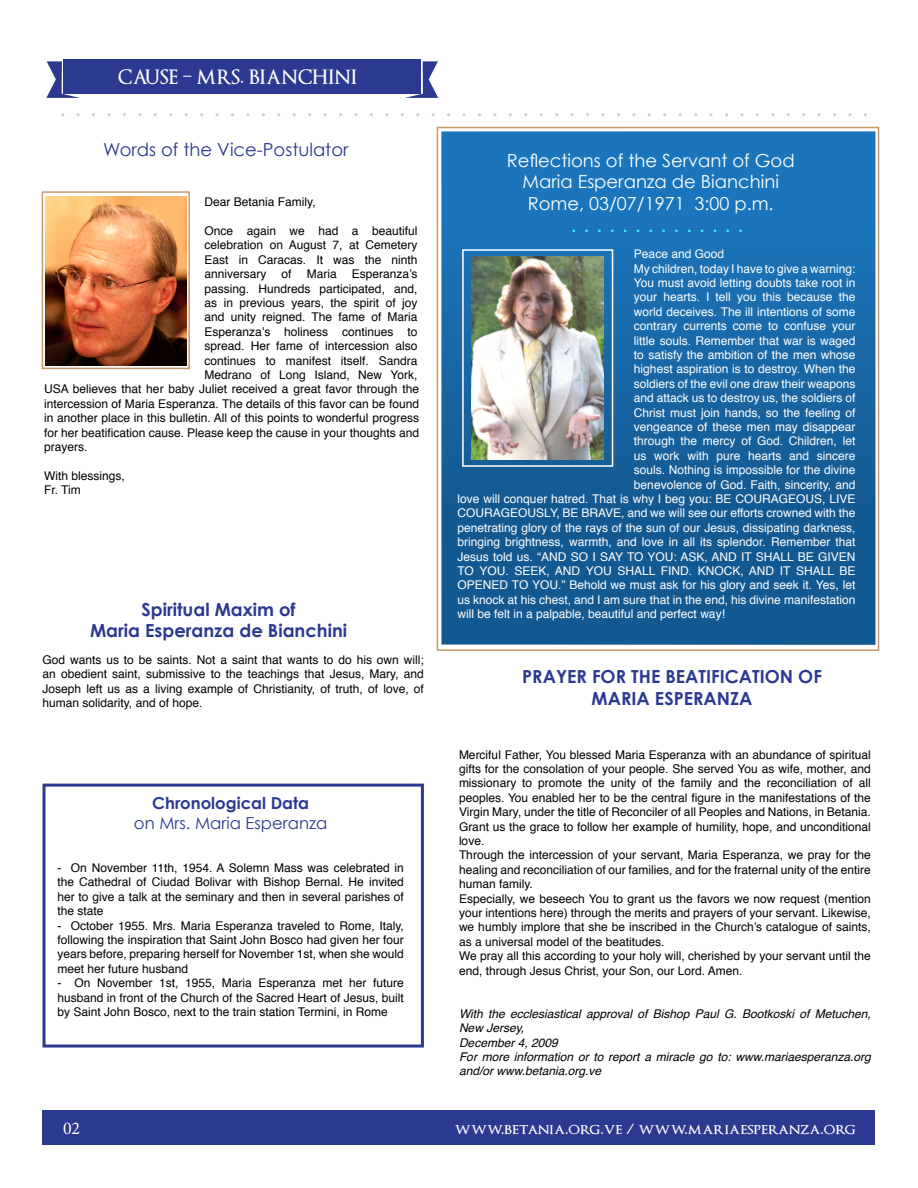
<style>
.page{position:relative;width:918px;height:1188px;background:#fff}
.page>*{position:absolute;margin:0;border:0;box-sizing:border-box;transform-origin:0 0}
.t1{font:600 19.5px "Optimus Princeps";color:#fff}
.t2{font:700 18px/21.6px "Century Gothic";color:#2b3990;text-align:center}
.t3{font:18px/21.6px "Century Gothic";color:#fff;text-align:center}
.t4{font:18px "Century Gothic";color:#2b3990}
.t5{font:18px "Minion Pro";color:#fff}
.t6{font:600 16.5px "Optimus Princeps";color:#fff}
.t7{font:16.5px "Century Gothic";color:#2b3990}
.t8{font:700 16.5px "Century Gothic";color:#2b3990}
.t9{font:12px/14.4px "Helvetica";color:#000;text-align:justify}
.t10{font:12px "Helvetica";color:#fff}
.t11{font:italic 12px/14.4px "Helvetica";color:#000}
</style>
<div class="page">
<svg style="left:46px;top:61px;width:34px;height:37px"></svg>
<div style="left:63px;top:59px;width:358px;height:34px;background:#2b3990"></div>
<svg style="left:405px;top:61px;width:33px;height:37px"></svg>
<div style="left:441px;top:131px;width:434px;height:514px;background:linear-gradient(to bottom,#1d79c0,#125488)"></div>
<div style="left:43px;top:1110px;width:832px;height:35px;background:#2b3990"></div>
<div style="left:437px;top:127px;width:442px;height:524px;border:2px solid #c49a6c"></div>
<img style="left:46px;top:196px;width:140px;height:169px">
<div style="left:42px;top:191px;width:148px;height:178px;border:2px solid #c49a6c"></div>
<img style="left:472px;top:257px;width:132px;height:202px">
<div style="left:462px;top:249px;width:151px;height:218px;border:2px solid #fff"></div>
<div style="left:43px;top:784px;width:381px;height:264px;border:3px solid #2b3990"></div>
<h1 class="t1" style="left:118px;top:67px;width:241px">CAUSE – MRS. BIANCHINI</h1>
<h2 class="t4" style="left:103px;top:139px;width:247px">Words of the Vice-Postulator</h2>
<p class="t9" style="left:205px;top:195px;width:113px">Dear Betania Family,</p>
<p class="t9" style="left:205px;top:224px;width:214px">Once again we had a beautiful celebration on August 7, at Cemetery East in Caracas. It was the ninth anniversary</p>
<p class="t9" style="left:282px;top:267px;width:12px">of</p>
<p class="t9" style="left:307px;top:267px;width:31px">Maria</p>
<p class="t9" style="left:352px;top:267px;width:67px">Esperanza’s</p>
<p class="t9" style="left:205px;top:282px;width:214px">passing. Hundreds participated, and,</p>
<p class="t9" style="left:205px;top:296px;width:214px">as in previous years, the spirit of joy</p>
<p class="t9" style="left:205px;top:310px;width:214px">and unity reigned. The fame of Maria</p>
<p class="t9" style="left:205px;top:325px;width:214px">Esperanza’s holiness continues to</p>
<p class="t9" style="left:205px;top:339px;width:214px">spread. Her fame of intercession also</p>
<p class="t9" style="left:205px;top:354px;width:214px">continues to manifest itself. Sandra</p>
<p class="t9" style="left:205px;top:368px;width:214px">Medrano of Long Island, New York,</p>
<p class="t9" style="left:44px;top:382px;width:376px">USA believes that her baby Juliet received a great favor through the</p>
<p class="t9" style="left:44px;top:397px;width:376px">intercession of Maria Esperanza. The details of this favor can be found</p>
<p class="t9" style="left:44px;top:411px;width:376px">in another place in this bulletin. All of this points to wonderful progress</p>
<p class="t9" style="left:44px;top:426px;width:377px">for her beatification cause. Please keep the cause in your thoughts and</p>
<p class="t9" style="left:44px;top:440px;width:45px">prayers.</p>
<p class="t9" style="left:44px;top:469px;width:82px">With blessings,<br>Fr. Tim</p>
<h2 class="t2" style="left:90px;top:598px;width:259px">Spiritual Maxim of<br>Maria Esperanza de Bianchini</h2>
<p class="t9" style="left:43px;top:653px;width:383px">God wants us to be saints. Not a saint that wants to do his own will; an obedient saint, submissive to the teachings that Jesus, Mary, and Joseph left us as a living example of Christianity, of truth, of love, of human solidarity, and of hope.</p>
<h3 class="t8" style="left:152px;top:793px;width:158px">Chronological Data</h3>
<h3 class="t7" style="left:134px;top:813px;width:195px">on Mrs. Maria Esperanza</h3>
<p class="t9" style="left:57px;top:861px;width:348px">- On November 11th, 1954. A Solemn Mass was celebrated in the Cathedral of Ciudad Bolivar with Bishop Bernal. He invited her to give a talk at the seminary and then in several parishes of the state</p>
<p class="t9" style="left:57px;top:919px;width:348px">- October 1955. Mrs. Maria Esperanza traveled to Rome, Italy, following the inspiration that Saint John Bosco had given her four years before, preparing herself for November 1st, when she would meet her future husband</p>
<p class="t9" style="left:57px;top:976px;width:348px">- On November 1st, 1955, Maria Esperanza met her future husband in front of the Church of the Sacred Heart of Jesus, built by Saint John Bosco, next to the train station Termini, in Rome</p>
<h2 class="t3" style="left:507px;top:149px;width:290px">Reflections of the Servant of God<br>Maria Esperanza de Bianchini<br>Rome, 03/07/1971 3:00 p.m.</h2>
<p class="t10" style="left:634px;top:245px;width:92px">Peace and Good</p>
<p class="t10" style="left:634px;top:259px;width:223px">My children, today I have to give a warning:</p>
<p class="t10" style="left:634px;top:274px;width:223px">You must avoid letting doubts take root in</p>
<p class="t10" style="left:634px;top:288px;width:223px">your hearts. I tell you this because the</p>
<p class="t10" style="left:634px;top:302px;width:223px">world deceives. The ill intentions of some</p>
<p class="t10" style="left:634px;top:317px;width:223px">contrary currents come to confuse your</p>
<p class="t10" style="left:634px;top:331px;width:223px">little souls. Remember that war is waged</p>
<p class="t10" style="left:634px;top:346px;width:223px">to satisfy the ambition of the men whose</p>
<p class="t10" style="left:634px;top:360px;width:223px">highest aspiration is to destroy. When the</p>
<p class="t10" style="left:634px;top:374px;width:223px">soldiers of the evil one draw their weapons</p>
<p class="t10" style="left:634px;top:389px;width:223px">and attack us to destroy us, the soldiers of</p>
<p class="t10" style="left:634px;top:403px;width:223px">Christ must join hands, so the feeling of</p>
<p class="t10" style="left:634px;top:418px;width:223px">vengeance of these men may disappear</p>
<p class="t10" style="left:634px;top:432px;width:223px">through the mercy of God. Children, let</p>
<p class="t10" style="left:634px;top:446px;width:223px">us work with pure hearts and sincere</p>
<p class="t10" style="left:634px;top:461px;width:223px">souls. Nothing is impossible for the divine</p>
<p class="t10" style="left:634px;top:475px;width:223px">benevolence of God. Faith, sincerity, and</p>
<p class="t10" style="left:458px;top:490px;width:399px">love will conquer hatred. That is why I beg you: BE COURAGEOUS, LIVE</p>
<p class="t10" style="left:458px;top:504px;width:399px">COURAGEOUSLY, BE BRAVE, and we will see our efforts crowned with the</p>
<p class="t10" style="left:458px;top:518px;width:399px">penetrating glory of the rays of the sun of our Jesus, dissipating darkness,</p>
<p class="t10" style="left:458px;top:533px;width:399px">bringing brightness, warmth, and love in all its splendor. Remember that</p>
<p class="t10" style="left:458px;top:547px;width:399px">Jesus told us. “AND SO I SAY TO YOU: ASK, AND IT SHALL BE GIVEN</p>
<p class="t10" style="left:458px;top:562px;width:399px">TO YOU. SEEK, AND YOU SHALL FIND. KNOCK, AND IT SHALL BE</p>
<p class="t10" style="left:458px;top:576px;width:399px">OPENED TO YOU.” Behold we must ask for his glory and seek it. Yes, let</p>
<p class="t10" style="left:458px;top:590px;width:399px">us knock at his chest, and I am sure that in the end, his divine manifestation</p>
<p class="t10" style="left:458px;top:605px;width:269px">will be felt in a palpable, beautiful and perfect way!</p>
<h2 class="t2" style="left:522px;top:666px;width:301px">PRAYER FOR THE BEATIFICATION OF<br>MARIA ESPERANZA</h2>
<p class="t9" style="left:459px;top:748px;width:413px;text-align:left">Merciful Father, You blessed Maria Esperanza with an abundance of spiritual gifts for the consolation of your people. She served You as wife, mother, and missionary to promote the unity of the family and the reconciliation of all peoples. You enabled her to be the central figure in the manifestations of the Virgin Mary, under the title of Reconciler of all Peoples and Nations, in Betania.<br>Grant us the grace to follow her example of humility, hope, and unconditional love.<br>Through the intercession of your servant, Maria Esperanza, we pray for the healing and reconciliation of our families, and for the fraternal unity of the entire human family.<br>Especially, we beseech You to grant us the favors we now request (mention your intentions here) through the merits and prayers of your servant. Likewise, we humbly implore that she be inscribed in the Church’s catalogue of saints, as a universal model of the beatitudes.<br>We pray all this according to your holy will, cherished by your servant until the end, through Jesus Christ, your Son, our Lord. Amen.</p>
<p class="t11" style="left:459px;top:1007px;width:413px">With the ecclesiastical approval of Bishop Paul G. Bootkoski of Metuchen, New Jersey,<br>December 4, 2009<br>For more information or to report a miracle go to: www.mariaesperanza.org and/or www.betania.org.ve</p>
<h2 class="t5" style="left:63px;top:1116px;width:19px">02</h2>
<h3 class="t6" style="left:455px;top:1121px;width:402px">www.betania.org.ve / www.mariaesperanza.org</h3>
</div>
